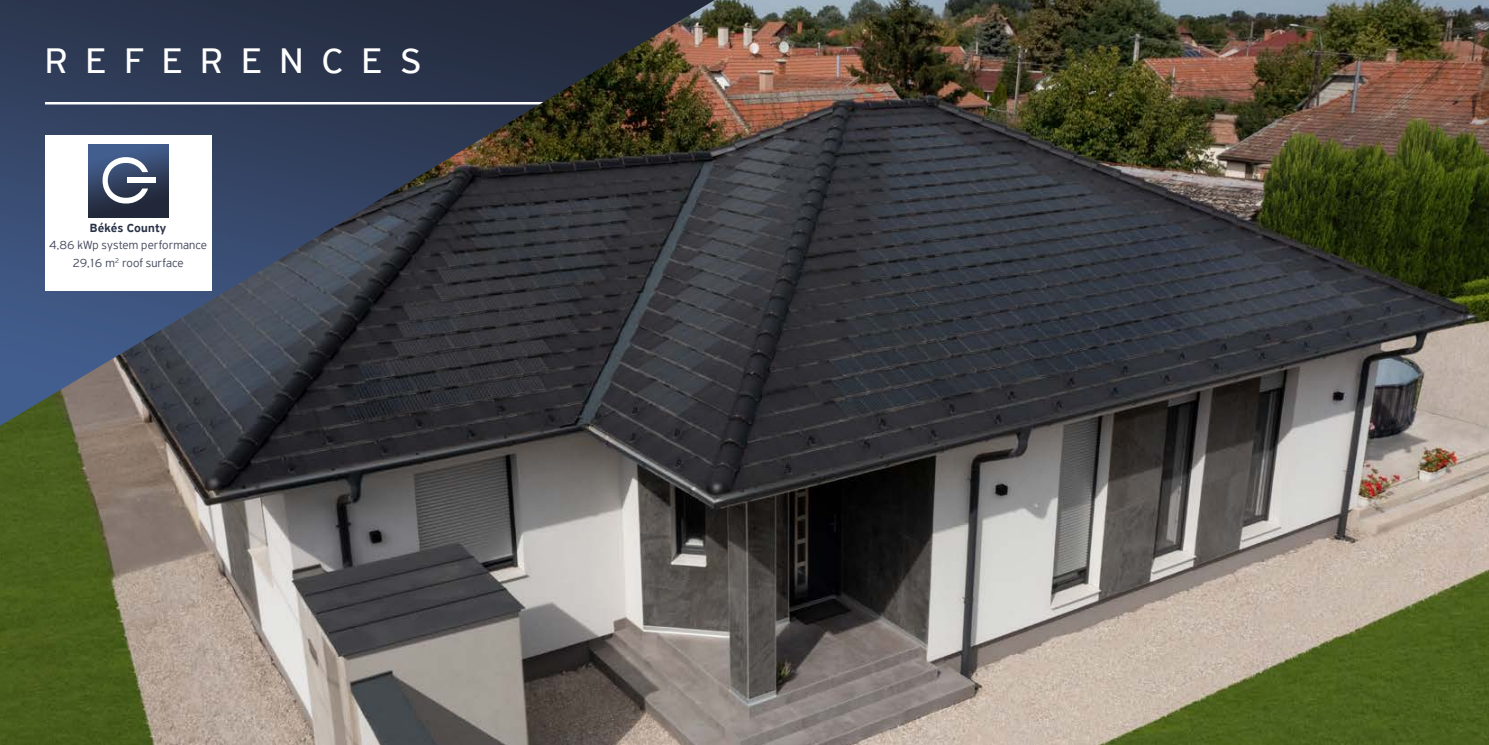
<style>
.page{position:relative;width:1489px;height:745px;background:#fff}
.page>*{position:absolute;margin:0;border:0;box-sizing:border-box;transform-origin:0 0}
.t1{font:37.5px "PF Highway Sans Pro";letter-spacing:.5em;color:#fff}
.t2{font:300 12.5px/17.5px "PF Highway Sans Pro";letter-spacing:.01em;color:#474b5f;text-align:center}
.t3{font:500 12.5px "PF Highway Sans Pro";letter-spacing:.01em;color:#273045}
</style>
<div class="page">
<img style="left:0;top:0;width:1488px;height:744px">
<div style="left:46px;top:135px;width:166px;height:155px;background:#fff"></div>
<img style="left:89px;top:145px;width:80px;height:73px">
<div style="left:127px;top:178px;width:29px;height:5px;background:#fff"></div>
<svg style="left:103px;top:157px;width:45px;height:46px"></svg>
<h1 class="t1" style="left:45px;top:39px;width:377px">REFERENCES</h1>
<p class="t3" style="left:90px;top:220px;width:78px">Békés County</p>
<p class="t2" style="left:49px;top:236px;width:159px">4,86 kWp system performance<br>29,16 m<sup>2</sup> roof surface</p>
</div>
